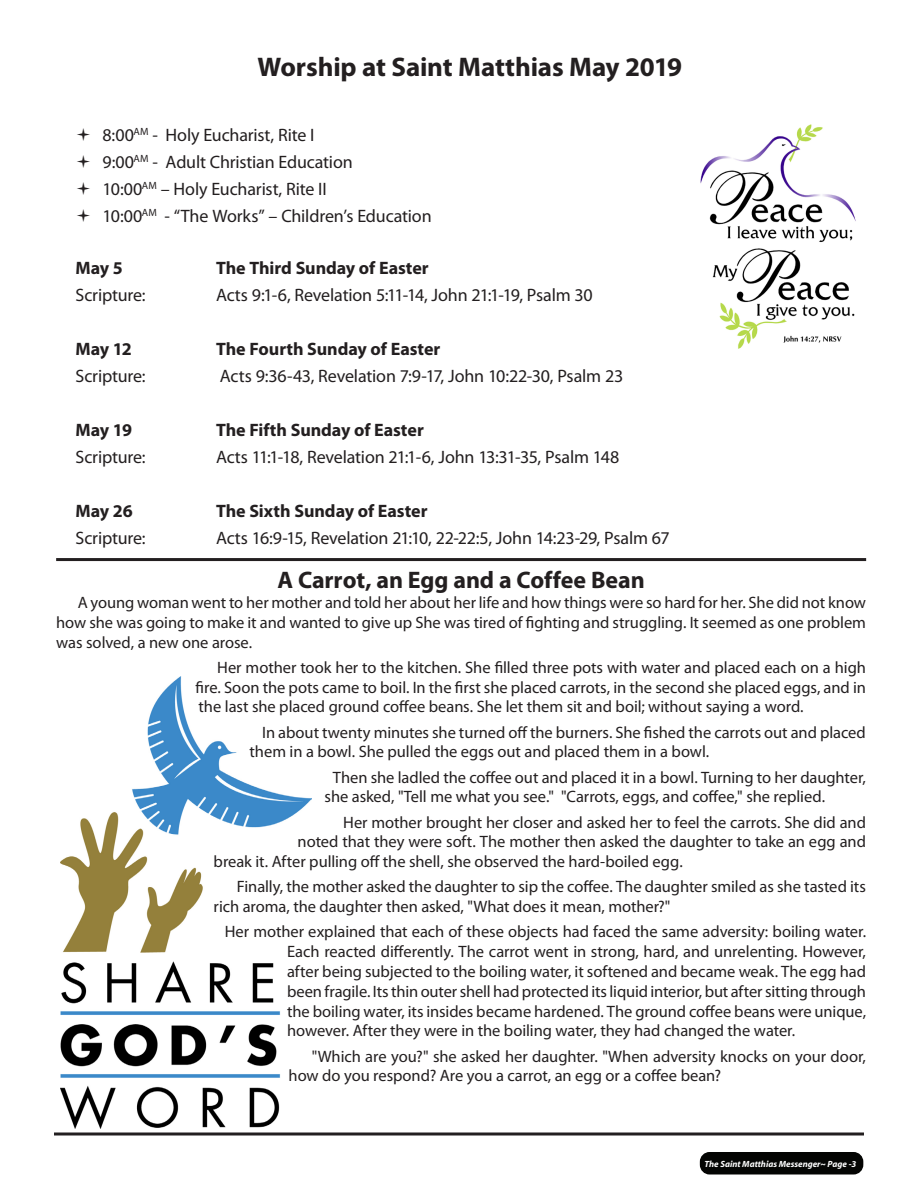
<style>
.page{position:relative;width:918px;height:1188px;background:#fff}
.page>*{position:absolute;margin:0;border:0;box-sizing:border-box;transform-origin:0 0}
.Matthias_Paragraph{font:700 27px "Myriad Pro";letter-spacing:-.005em;color:#231f20}
.Matthias_Headline{font:700 24px "Myriad Pro";letter-spacing:-.005em;color:#231f20}
.Matthias_Paragraph-2{font:18px "Myriad Pro";letter-spacing:-.01em;color:#231f20}
.Matthias_Paragraph-3{font:700 18px "Myriad Pro";letter-spacing:-.005em;color:#231f20}
.Matthias_Paragraph-4{font:16.5px/19.8px "Myriad Pro";letter-spacing:-.005em;color:#231f20}
.t1{font:italic 700 9px "Myriad";color:#fff}
</style>
<div class="page">
<img style="left:60px;top:676px;width:251px;height:452px">
<svg style="left:54px;top:1132px;width:810px;height:4px;background:#595657"></svg>
<div style="left:701px;top:1153px;width:162px;height:21px;background:#040503;border-radius:9px"></div>
<div style="left:700px;top:1152px;width:163px;height:22px;border:2px solid #040503;border-radius:9px"></div>
<hr style="left:56px;top:558px;width:810px;height:3px;background:#231f20">
<img style="left:700px;top:124px;width:156px;height:225px">
<p class="Matthias_Paragraph" style="left:257px;top:50px;width:426px">Worship at Saint Matthias May 2019</p>
<p class="Matthias_Paragraph-2" style="left:103px;top:124px;width:213px">8:00<sup>AM</sup> - Holy Eucharist, Rite I</p>
<p class="Matthias_Paragraph-2" style="left:103px;top:151px;width:252px">9:00<sup>AM</sup> - Adult Christian Education</p>
<p class="Matthias_Paragraph-2" style="left:103px;top:178px;width:226px">10:00<sup>AM</sup> – Holy Eucharist, Rite II</p>
<p class="Matthias_Paragraph-2" style="left:103px;top:205px;width:331px">10:00<sup>AM</sup> - “The Works” – Children’s Education</p>
<p class="Matthias_Paragraph-3" style="left:76px;top:257px;width:49px">May 5</p>
<p class="Matthias_Paragraph-3" style="left:216px;top:257px;width:214px">The Third Sunday of Easter</p>
<p class="Matthias_Paragraph-2" style="left:76px;top:284px;width:72px">Scripture:</p>
<p class="Matthias_Paragraph-2" style="left:216px;top:284px;width:378px">Acts 9:1-6, Revelation 5:11-14, John 21:1-19, Psalm 30</p>
<p class="Matthias_Paragraph-3" style="left:76px;top:338px;width:58px">May 12</p>
<p class="Matthias_Paragraph-3" style="left:216px;top:338px;width:226px">The Fourth Sunday of Easter</p>
<p class="Matthias_Paragraph-2" style="left:76px;top:365px;width:72px">Scripture:</p>
<p class="Matthias_Paragraph-2" style="left:220px;top:365px;width:405px">Acts 9:36-43, Revelation 7:9-17, John 10:22-30, Psalm 23</p>
<p class="Matthias_Paragraph-3" style="left:76px;top:419px;width:58px">May 19</p>
<p class="Matthias_Paragraph-3" style="left:216px;top:419px;width:209px">The Fifth Sunday of Easter</p>
<p class="Matthias_Paragraph-2" style="left:76px;top:446px;width:72px">Scripture:</p>
<p class="Matthias_Paragraph-2" style="left:216px;top:446px;width:405px">Acts 11:1-18, Revelation 21:1-6, John 13:31-35, Psalm 148</p>
<p class="Matthias_Paragraph-3" style="left:76px;top:500px;width:59px">May 26</p>
<p class="Matthias_Paragraph-3" style="left:216px;top:500px;width:213px">The Sixth Sunday of Easter</p>
<p class="Matthias_Paragraph-2" style="left:76px;top:527px;width:72px">Scripture:</p>
<p class="Matthias_Paragraph-2" style="left:216px;top:527px;width:455px">Acts 16:9-15, Revelation 21:10, 22-22:5, John 14:23-29, Psalm 67</p>
<p class="Matthias_Headline" style="left:277px;top:565px;width:369px">A Carrot, an Egg and a Coffee Bean</p>
<p class="Matthias_Paragraph-4" style="left:56px;top:592px;width:811px;text-align:justify;text-indent:22px">A young woman went to her mother and told her about her life and how things were so hard for her. She did not know how she was going to make it and wanted to give up She was tired of fighting and struggling. It seemed as one problem was solved, a new one arose.</p>
<p class="Matthias_Paragraph-4" style="left:196px;top:657px;width:672px;text-align:justify;text-indent:22px">Her mother took her to the kitchen. She filled three pots with water and placed each on a high fire. Soon the pots came to boil. In the first she placed carrots, in the second she placed eggs, and in the last she placed ground coffee beans. She let them sit and boil; without saying a word.</p>
<p class="Matthias_Paragraph-4" style="left:250px;top:722px;width:618px;text-indent:13px">In about twenty minutes she turned off the burners. She fished the carrots out and placed them in a bowl. She pulled the eggs out and placed them in a bowl.</p>
<p class="Matthias_Paragraph-4" style="left:325px;top:767px;width:543px;text-indent:8px">Then she ladled the coffee out and placed it in a bowl. Turning to her daughter, she asked, "Tell me what you see." "Carrots, eggs, and coffee," she replied.</p>
<p class="Matthias_Paragraph-4" style="left:343px;top:812px;width:524px">Her mother brought her closer and asked her to feel the carrots. She did and</p>
<p class="Matthias_Paragraph-4" style="left:298px;top:832px;width:570px">noted that they were soft. The mother then asked the daughter to take an egg and</p>
<p class="Matthias_Paragraph-4" style="left:214px;top:852px;width:471px">break it. After pulling off the shell, she observed the hard-boiled egg.</p>
<p class="Matthias_Paragraph-4" style="left:214px;top:877px;width:654px;text-indent:23px">Finally, the mother asked the daughter to sip the coffee. The daughter smiled as she tasted its rich aroma, the daughter then asked, "What does it mean, mother?"</p>
<p class="Matthias_Paragraph-4" style="left:287px;top:922px;width:581px;text-align:justify;text-indent:-62px">Her mother explained that each of these objects had faced the same adversity: boiling water.<br>Each reacted differently. The carrot went in strong, hard, and unrelenting. However, after being subjected to the boiling water, it softened and became weak. The egg had been fragile. Its thin outer shell had protected its liquid interior, but after sitting through the boiling water, its insides became hardened. The ground coffee beans were unique, however. After they were in the boiling water, they had changed the water.</p>
<p class="Matthias_Paragraph-4" style="left:289px;top:1046px;width:579px;text-indent:23px">"Which are you?" she asked her daughter. "When adversity knocks on your door, how do you respond? Are you a carrot, an egg or a coffee bean?</p>
<p class="t1" style="left:704px;top:1159px;width:154px">The Saint Matthias Messenger~ Page -3</p>
</div>
